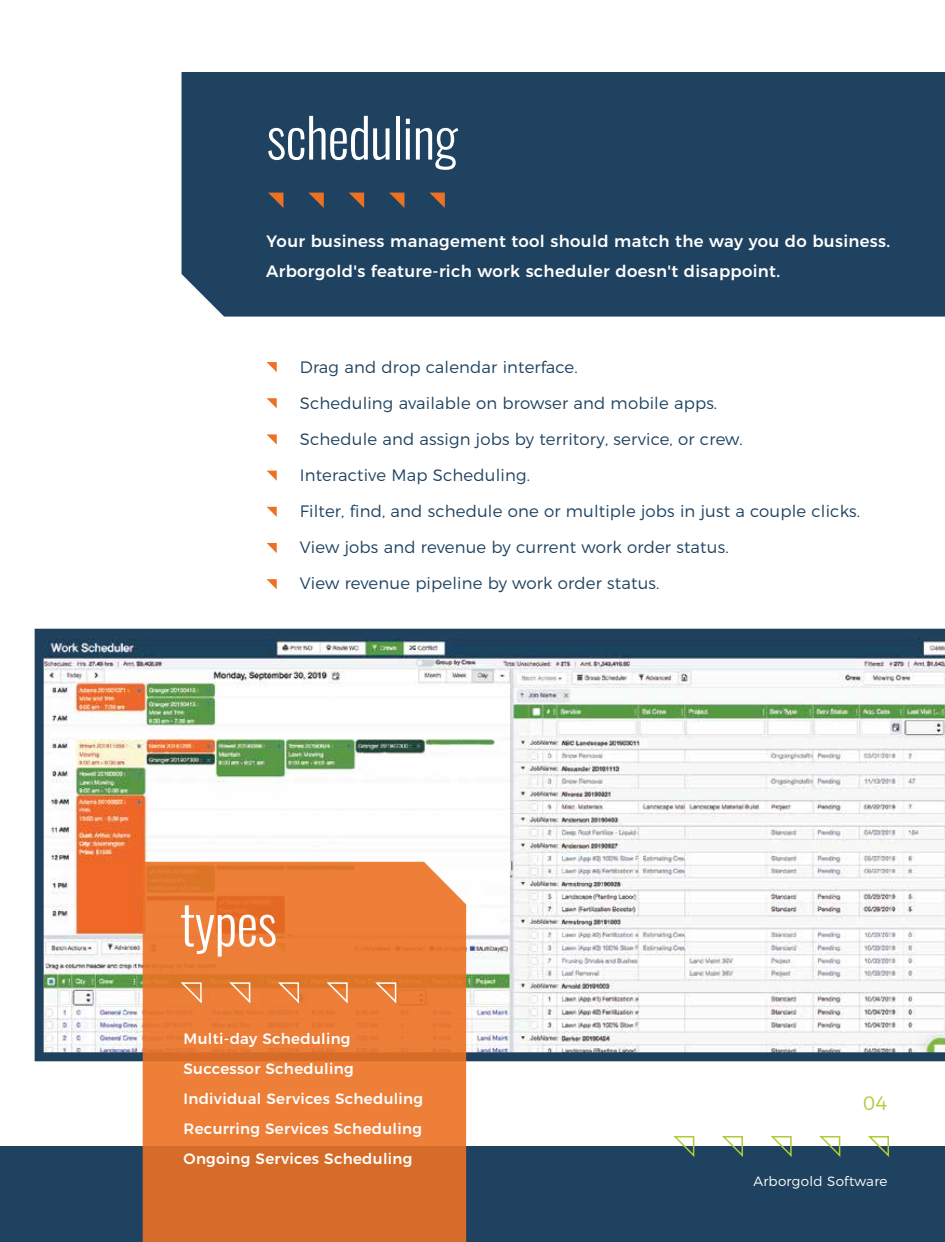
<style>
.page{position:relative;width:945px;height:1242px;background:#fff}
.page>*{position:absolute;margin:0;border:0;box-sizing:border-box;transform-origin:0 0}
.t1{font:300 54px "Oswald";letter-spacing:-.01em;color:#fff}
.t2{font:300 19.5px "Montserrat";color:#b0cb36}
.t3{font:300 16.5px/36px "Montserrat";letter-spacing:.01em;color:#1e4260}
.t4{font:500 16.5px/30px "Montserrat";letter-spacing:.02em;color:#fff}
.t5{font:500 15px/30px "Montserrat";letter-spacing:.02em;color:#fff}
.t6{font:300 13.5px "Montserrat";letter-spacing:.02em;color:#fff}
</style>
<div class="page">
<svg style="left:35px;top:629px;width:910px;height:432px"></svg>
<div style="left:0;top:1146px;width:945px;height:96px;background:#1e4260"></div>
<svg style="left:673px;top:1136px;width:22px;height:21px"></svg>
<svg style="left:722px;top:1136px;width:21px;height:21px"></svg>
<svg style="left:770px;top:1136px;width:22px;height:21px"></svg>
<svg style="left:819px;top:1136px;width:22px;height:21px"></svg>
<svg style="left:868px;top:1136px;width:21px;height:21px"></svg>
<svg style="left:143px;top:862px;width:323px;height:380px;background:#e57934"></svg>
<svg style="left:179px;top:982px;width:24px;height:22px"></svg>
<svg style="left:227px;top:982px;width:25px;height:22px"></svg>
<svg style="left:276px;top:982px;width:24px;height:22px"></svg>
<svg style="left:325px;top:982px;width:24px;height:22px"></svg>
<svg style="left:373px;top:982px;width:25px;height:22px"></svg>
<div style="left:182px;top:72px;width:763px;height:245px;background:#1e4260"></div>
<svg style="left:268px;top:193px;width:15px;height:15px"></svg>
<svg style="left:308px;top:193px;width:16px;height:15px"></svg>
<svg style="left:349px;top:193px;width:15px;height:15px"></svg>
<svg style="left:389px;top:193px;width:15px;height:15px"></svg>
<svg style="left:429px;top:193px;width:16px;height:15px"></svg>
<svg style="left:267px;top:362px;width:10px;height:10px"></svg>
<svg style="left:267px;top:398px;width:10px;height:10px"></svg>
<svg style="left:267px;top:434px;width:10px;height:11px"></svg>
<svg style="left:267px;top:471px;width:10px;height:10px"></svg>
<svg style="left:267px;top:507px;width:10px;height:10px"></svg>
<svg style="left:267px;top:543px;width:10px;height:10px"></svg>
<svg style="left:267px;top:579px;width:10px;height:10px"></svg>
<h1 class="t1" style="left:267px;top:102px;width:193px">scheduling</h1>
<p class="t4" style="left:266px;top:225px;width:626px">Your business management tool should match the way you do business.<br>Arborgold's feature-rich work scheduler doesn't disappoint.</p>
<p class="t3" style="left:300px;top:348px;width:562px">Drag and drop calendar interface.<br>Scheduling available on browser and mobile apps.<br>Schedule and assign jobs by territory, service, or crew.<br>Interactive Map Scheduling.<br>Filter, find, and schedule one or multiple jobs in just a couple clicks.<br>View jobs and revenue by current work order status.<br>View revenue pipeline by work order status.</p>
<h1 class="t1" style="left:180px;top:888px;width:98px">types</h1>
<p class="t5" style="left:184px;top:1023px;width:241px">Multi-day Scheduling<br>Successor Scheduling<br>Individual Services Scheduling<br>Recurring Services Scheduling<br>Ongoing Services Scheduling</p>
<p class="t2" style="left:863px;top:1088px;width:26px">04</p>
<p class="t6" style="left:753px;top:1170px;width:136px">Arborgold Software</p>
</div>
